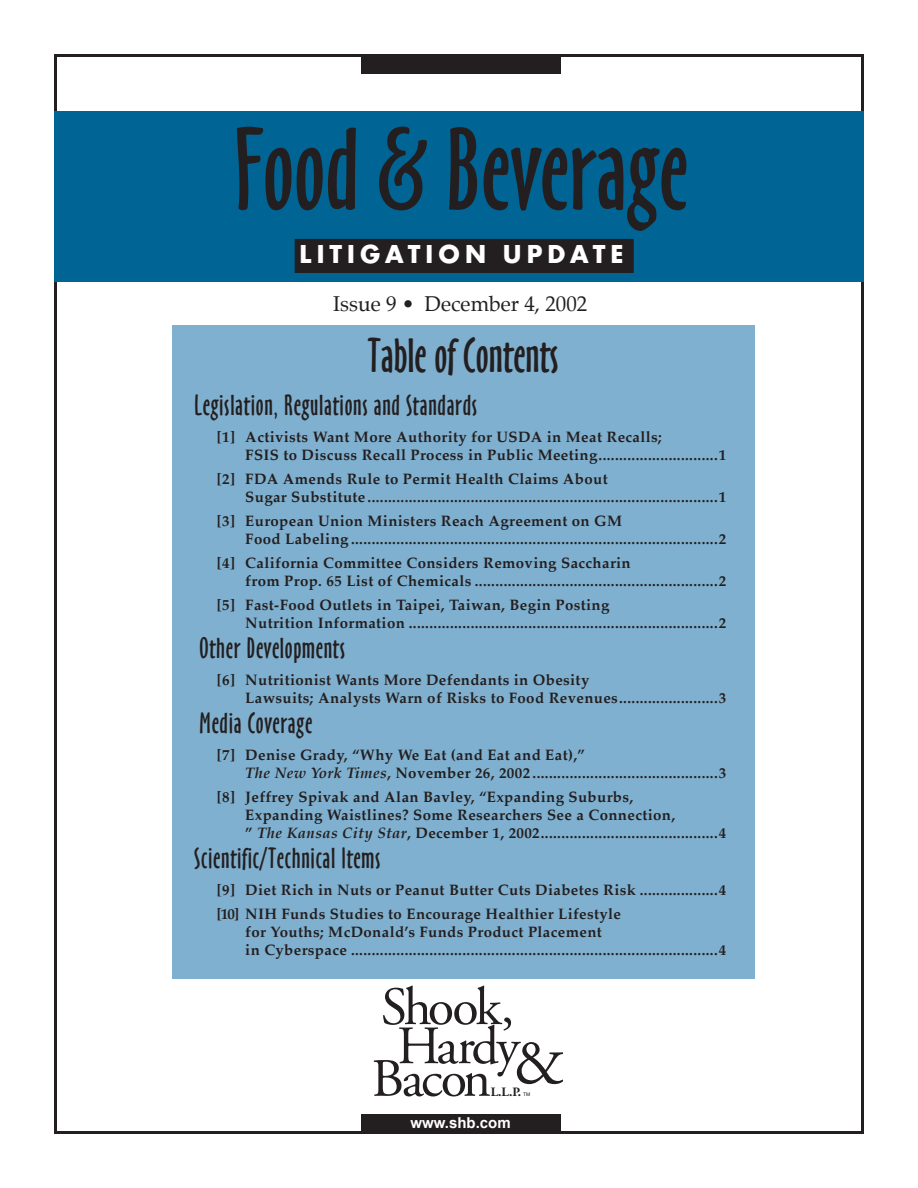
<style>
.page{position:relative;width:918px;height:1188px;background:#fff}
.page>*{position:absolute;margin:0;border:0;box-sizing:border-box;transform-origin:0 0}
.t1{font:108px "Oz Handicraft BT";color:#231f20}
.t2{font:64.35px "Adobe Garamond";color:#231f20}
.t3{font:53.85px/39.2px "Adobe Garamond";letter-spacing:-.055em;color:#231f20}
.t4{font:45px "Oz Handicraft BT";color:#231f20}
.TOC_Section_Head{font:27px "Oz Handicraft BT";letter-spacing:.025em;color:#231f20}
.t5{font:700 27px "Futura T";letter-spacing:.17em;color:#fff}
.t6{font:21px "Palatino";color:#231f20}
.TOC_Sub_Sub{font:700 15px/18px "Palatino";letter-spacing:.025em;color:#231f20}
.t7{font:700 15px "Arial";color:#fff}
.t8{font:700 12.75px "Adobe Garamond";color:#231f20}
.t9{font:4.95px "Helvetica";color:#231f20}
.s1{font-style:italic}
</style>
<div class="page">
<div style="left:54px;top:112px;width:810px;height:170px;background:#006494"></div>
<div style="left:172px;top:325px;width:583px;height:654px;background:#80b0cf"></div>
<div style="left:361px;top:1114px;width:199px;height:20px;background:#231f20"></div>
<div style="left:361px;top:54px;width:200px;height:20px;background:#231f20"></div>
<div style="left:295px;top:240px;width:338px;height:32px;background:#231f20"></div>
<div style="left:295px;top:239px;width:339px;height:34px;border:2px solid #231f20"></div>
<p class="t1" style="left:234px;top:107px;width:455px">Food &amp; Beverage</p>
<p class="t5" style="left:299px;top:238px;width:326px">LITIGATION UPDATE</p>
<p class="t6" style="left:333px;top:290px;width:256px">Issue 9 • December 4, 2002</p>
<p class="t4" style="left:368px;top:329px;width:193px">Table of Contents</p>
<p class="TOC_Section_Head" style="left:194px;top:390px;width:284px">Legislation, Regulations and Standards</p>
<p class="TOC_Sub_Sub" style="left:245px;top:430px;width:483px;text-indent:-28px">[1] Activists Want More Authority for USDA in Meat Recalls;<br>FSIS to Discuss Recall Process in Public Meeting.............................1</p>
<p class="TOC_Sub_Sub" style="left:245px;top:472px;width:483px;text-indent:-28px">[2] FDA Amends Rule to Permit Health Claims About<br>Sugar Substitute .....................................................................................1</p>
<p class="TOC_Sub_Sub" style="left:245px;top:514px;width:483px;text-indent:-28px">[3] European Union Ministers Reach Agreement on GM<br>Food Labeling .........................................................................................2</p>
<p class="TOC_Sub_Sub" style="left:245px;top:556px;width:483px;text-indent:-28px">[4] California Committee Considers Removing Saccharin<br>from Prop. 65 List of Chemicals ...........................................................2</p>
<p class="TOC_Sub_Sub" style="left:245px;top:598px;width:483px;text-indent:-28px">[5] Fast-Food Outlets in Taipei, Taiwan, Begin Posting<br>Nutrition Information ...........................................................................2</p>
<p class="TOC_Section_Head" style="left:200px;top:633px;width:147px">Other Developments</p>
<p class="TOC_Sub_Sub" style="left:245px;top:673px;width:483px;text-indent:-28px">[6] Nutritionist Wants More Defendants in Obesity<br>Lawsuits; Analysts Warn of Risks to Food Revenues........................3</p>
<p class="TOC_Section_Head" style="left:200px;top:708px;width:114px">Media Coverage</p>
<p class="TOC_Sub_Sub" style="left:245px;top:748px;width:483px;text-indent:-28px">[7] Denise Grady, “Why We Eat (and Eat and Eat),”<br><span class="s1">The New York Times</span>, November 26, 2002 .............................................3</p>
<p class="TOC_Sub_Sub" style="left:245px;top:790px;width:483px;text-indent:-28px">[8] Jeffrey Spivak and Alan Bavley, “Expanding Suburbs,<br>Expanding Waistlines? Some Researchers See a Connection,<br>” <span class="s1">The Kansas City Star</span>, December 1, 2002...........................................4</p>
<p class="TOC_Section_Head" style="left:194px;top:843px;width:188px">Scientific/Technical Items</p>
<p class="TOC_Sub_Sub" style="left:217px;top:883px;width:511px">[9] Diet Rich in Nuts or Peanut Butter Cuts Diabetes Risk ...................4</p>
<p class="TOC_Sub_Sub" style="left:245px;top:907px;width:483px;text-indent:-28px">[10] NIH Funds Studies to Encourage Healthier Lifestyle<br>for Youths; McDonald’s Funds Product Placement<br>in Cyberspace .........................................................................................4</p>
<p class="t3" style="left:381px;top:989px;width:140px">Shook,<br>Hardy</p>
<p class="t2" style="left:513px;top:1028px;width:54px">&amp;</p>
<p class="t8" style="left:518px;top:1085px;width:5px">.</p>
<p class="t9" style="left:523px;top:1092px;width:9px">TM</p>
<p class="t3" style="left:371px;top:1061px;width:121px">Bacon</p>
<p class="t8" style="left:491px;top:1085px;width:31px">L.L.P</p>
<p class="t7" style="left:411px;top:1114px;width:102px">www.shb.com</p>
</div>
